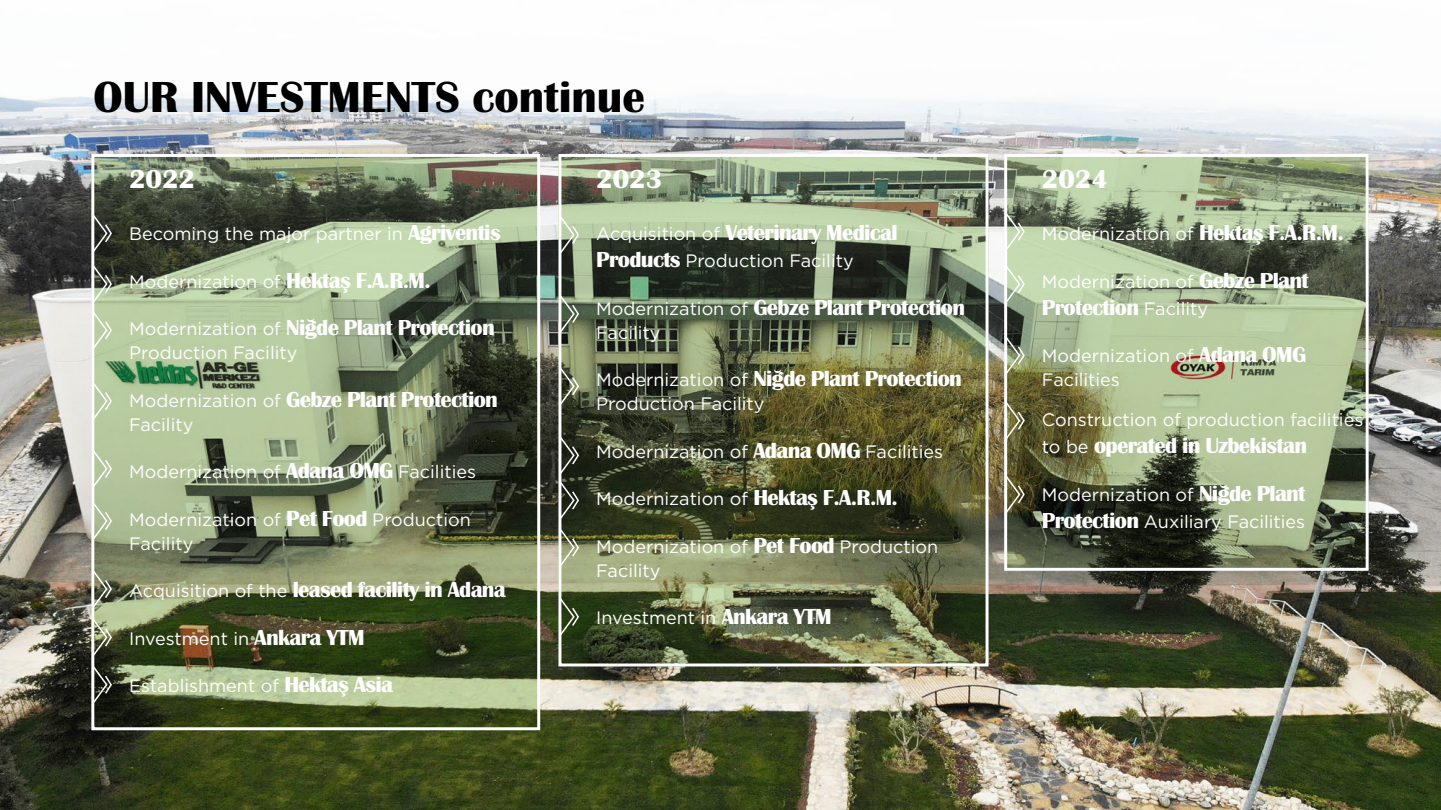
<style>
.page{position:relative;width:1441px;height:810px;background:#fff}
.page>*{position:absolute;margin:0;border:0;box-sizing:border-box;transform-origin:0 0}
.t1{font:700 45px "Britannic";color:#000}
.t2{font:700 27px "Britannic";color:#fff}
.t3{font:700 22.5px "Britannic";letter-spacing:-.03em;color:#fff}
.t4{font:18px/24px "Gotham";color:#fff}
.s1{font-family:"Britannic";font-weight:700;font-size:22.5px}
.s2{font-family:"Gotham";font-weight:400;font-size:18px}
</style>
<div class="page">
<img style="left:0;top:89px;width:1440px;height:721px">
<svg style="left:95px;top:158px;width:441px;height:568px;background:#717e5e"></svg>
<img style="left:562px;top:158px;width:422px;height:504px">
<div style="left:91px;top:154px;width:449px;height:576px;border:3px solid #fff"></div>
<svg style="left:91px;top:213px;width:22px;height:40px"></svg>
<svg style="left:91px;top:264px;width:22px;height:40px"></svg>
<svg style="left:91px;top:310px;width:22px;height:40px"></svg>
<svg style="left:91px;top:381px;width:22px;height:40px"></svg>
<svg style="left:91px;top:449px;width:22px;height:40px"></svg>
<svg style="left:91px;top:501px;width:22px;height:40px"></svg>
<svg style="left:91px;top:569px;width:22px;height:40px"></svg>
<svg style="left:91px;top:618px;width:22px;height:39px"></svg>
<svg style="left:91px;top:665px;width:22px;height:40px"></svg>
<div style="left:558px;top:154px;width:430px;height:512px;border:3px solid #fff"></div>
<svg style="left:558px;top:215px;width:22px;height:40px"></svg>
<svg style="left:558px;top:294px;width:22px;height:40px"></svg>
<svg style="left:558px;top:366px;width:22px;height:40px"></svg>
<svg style="left:558px;top:436px;width:22px;height:39px"></svg>
<svg style="left:558px;top:481px;width:22px;height:39px"></svg>
<svg style="left:558px;top:528px;width:22px;height:39px"></svg>
<svg style="left:558px;top:597px;width:22px;height:40px"></svg>
<svg style="left:1007px;top:158px;width:357px;height:409px;background:#889473"></svg>
<div style="left:1003px;top:154px;width:365px;height:417px;border:3px solid #fff"></div>
<svg style="left:1004px;top:212px;width:21px;height:40px"></svg>
<svg style="left:1004px;top:264px;width:21px;height:40px"></svg>
<svg style="left:1004px;top:336px;width:21px;height:39px"></svg>
<svg style="left:1004px;top:401px;width:21px;height:40px"></svg>
<svg style="left:1004px;top:475px;width:21px;height:39px"></svg>
<h1 class="t1" style="left:94px;top:71px;width:553px">OUR INVESTMENTS continue</h1>
<h2 class="t2" style="left:129px;top:163px;width:67px">2022</h2>
<p class="t4" style="left:129px;top:221px;width:373px">Becoming the major partner in <span class="s1">Agriventis</span></p>
<p class="t4" style="left:129px;top:269px;width:303px">Modernization of <span class="s1">Hektaş F.A.R.M.</span></p>
<p class="t3" style="left:129px;top:315px;width:367px"><span class="s2">Modernization of</span> Niğde Plant Protection</p>
<p class="t4" style="left:129px;top:340px;width:170px">Production Facility</p>
<p class="t3" style="left:129px;top:386px;width:370px"><span class="s2">Modernization of</span> Gebze Plant Protection</p>
<p class="t4" style="left:129px;top:412px;width:66px">Facility</p>
<p class="t4" style="left:129px;top:459px;width:348px">Modernization of <span class="s1">Adana OMG</span> Facilities</p>
<p class="t4" style="left:129px;top:507px;width:343px">Modernization of <span class="s1">Pet Food</span> Production<br>Facility</p>
<p class="t3" style="left:129px;top:577px;width:378px"><span class="s2">Acquisition of the</span> leased facility in Adana</p>
<p class="t4" style="left:129px;top:626px;width:237px">Investment in <span class="s1">Ankara YTM</span></p>
<p class="t4" style="left:129px;top:673px;width:265px">Establishment of <span class="s1">Hektaş Asia</span></p>
<h2 class="t2" style="left:596px;top:163px;width:67px">2023</h2>
<p class="t3" style="left:596px;top:220px;width:303px"><span class="s2">Acquisition of</span> Veterinary Medical</p>
<p class="t4" style="left:596px;top:248px;width:259px"><span class="s1">Products</span> Production Facility</p>
<p class="t3" style="left:596px;top:294px;width:370px"><span class="s2">Modernization of</span> Gebze Plant Protection</p>
<p class="t4" style="left:596px;top:320px;width:66px">Facility</p>
<p class="t3" style="left:596px;top:366px;width:367px"><span class="s2">Modernization of</span> Niğde Plant Protection</p>
<p class="t4" style="left:596px;top:391px;width:170px">Production Facility</p>
<p class="t4" style="left:596px;top:439px;width:348px">Modernization of <span class="s1">Adana OMG</span> Facilities</p>
<p class="t4" style="left:596px;top:486px;width:303px">Modernization of <span class="s1">Hektaş F.A.R.M.</span></p>
<p class="t4" style="left:596px;top:534px;width:343px">Modernization of <span class="s1">Pet Food</span> Production<br>Facility</p>
<p class="t4" style="left:596px;top:605px;width:237px">Investment in <span class="s1">Ankara YTM</span></p>
<h2 class="t2" style="left:1041px;top:163px;width:67px">2024</h2>
<p class="t4" style="left:1041px;top:221px;width:303px">Modernization of <span class="s1">Hektaş F.A.R.M.</span></p>
<p class="t4" style="left:1041px;top:269px;width:268px">Modernization of <span class="s1">Gebze Plant</span></p>
<p class="t3" style="left:1041px;top:294px;width:168px">Protection <span class="s2">Facility</span></p>
<p class="t4" style="left:1041px;top:343px;width:266px">Modernization of <span class="s1">Adana OMG<br></span>Facilities</p>
<p class="t4" style="left:1041px;top:407px;width:323px">Construction of production facilities</p>
<p class="t3" style="left:1041px;top:433px;width:266px"><span class="s2">to be</span> operated in Uzbekistan</p>
<p class="t4" style="left:1041px;top:480px;width:265px;line-height:27px">Modernization of <span class="s1">Niğde Plant<br>Protection</span> Auxiliary Facilities</p>
</div>
